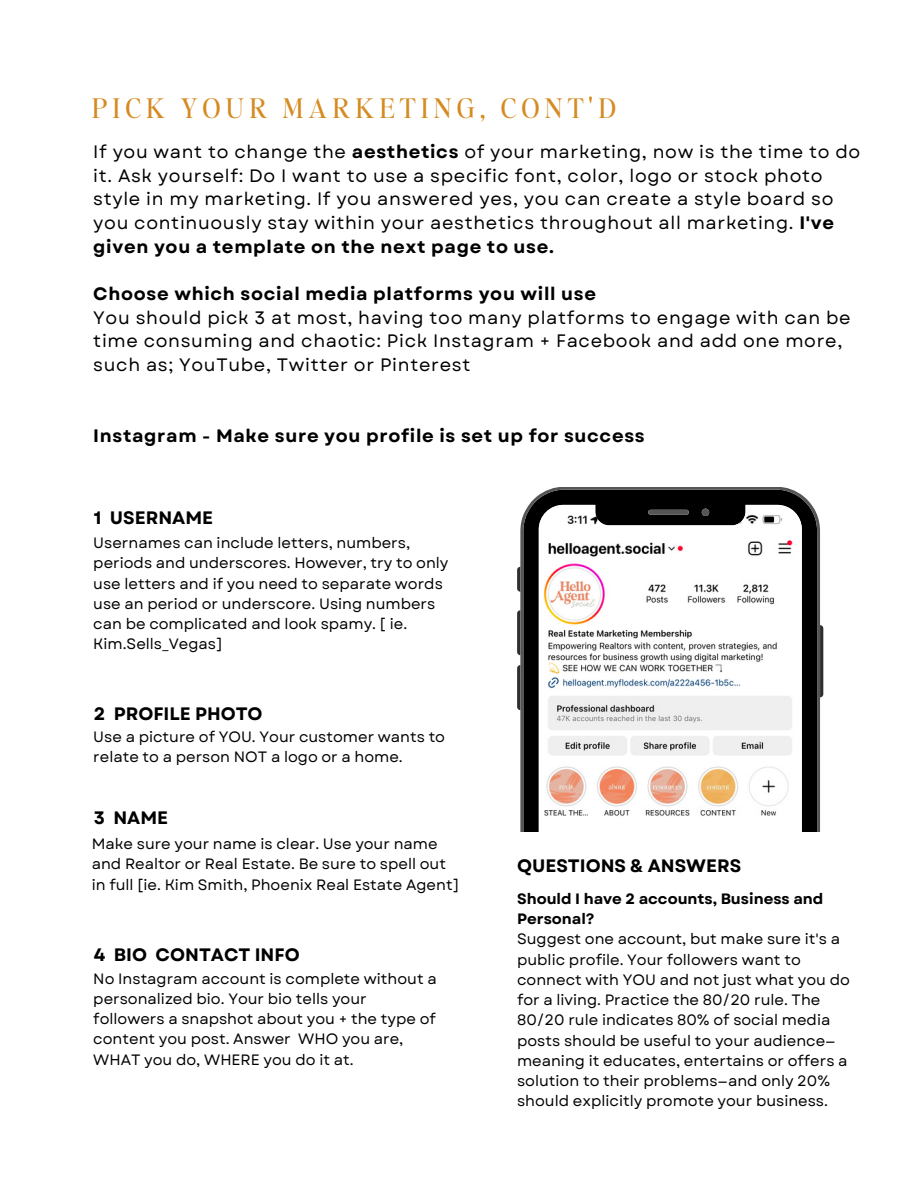
<style>
.page{position:relative;width:918px;height:1188px;background:#fff}
.page>*{position:absolute;margin:0;border:0;box-sizing:border-box;transform-origin:0 0}
.t1{font:27px "Editors Note";letter-spacing:.19em;color:#d58b21}
.t2{font:18px/23.7px "Garet";letter-spacing:.04em;color:#000}
.t3{font:700 18px "Garet";letter-spacing:.04em;color:#000}
.t4{font:700 18px "Garet";color:#000}
.t5{font:15px/20.2px "Garet";color:#000}
.t6{font:700 15px/20.2px "Garet";color:#000}
.s1{font-weight:700}
</style>
<div class="page">
<svg style="left:517px;top:567px;width:3px;height:25px"></svg>
<svg style="left:517px;top:610px;width:3px;height:45px"></svg>
<svg style="left:517px;top:665px;width:3px;height:45px"></svg>
<svg style="left:820px;top:625px;width:3px;height:72px"></svg>
<svg style="left:520px;top:487px;width:300px;height:345px"></svg>
<p class="t1" style="left:92px;top:90px;width:526px">PICK YOUR MARKETING, CONT'D</p>
<p class="t2" style="left:93px;top:140px;width:769px">If you want to change the <span class="s1">aesthetics</span> of your marketing, now is the time to do it. Ask yourself: Do I want to use a specific font, color, logo or stock photo style in my marketing. If you answered yes, you can create a style board so you continuously stay within your aesthetics throughout all marketing. <span class="s1">I've given you a template on the next page to use.</span></p>
<p class="t3" style="left:93px;top:281px;width:504px">Choose which social media platforms you will use</p>
<p class="t2" style="left:93px;top:306px;width:759px">You should pick 3 at most, having too many platforms to engage with can be time consuming and chaotic: Pick Instagram + Facebook and add one more, such as; YouTube, Twitter or Pinterest</p>
<p class="t3" style="left:93px;top:422px;width:553px">Instagram - Make sure you profile is set up for success</p>
<p class="t4" style="left:94px;top:505px;width:121px">1 USERNAME</p>
<p class="t5" style="left:93px;top:533px;width:357px">Usernames can include letters, numbers, periods and underscores. However, try to only use letters and if you need to separate words use an period or underscore. Using numbers can be complicated and look spamy. [ ie.<br>Kim.Sells_Vegas]</p>
<p class="t4" style="left:94px;top:700px;width:170px">2 PROFILE PHOTO</p>
<p class="t5" style="left:93px;top:727px;width:353px">Use a picture of YOU. Your customer wants to relate to a person NOT a logo or a home.</p>
<p class="t3" style="left:94px;top:805px;width:76px">3 NAME</p>
<p class="t5" style="left:92px;top:834px;width:369px">Make sure your name is clear. Use your name and Realtor or Real Estate. Be sure to spell out in full [ie. Kim Smith, Phoenix Real Estate Agent]</p>
<p class="t4" style="left:94px;top:941px;width:207px">4 BIO CONTACT INFO</p>
<p class="t5" style="left:93px;top:968px;width:345px">No Instagram account is complete without a personalized bio. Your bio tells your followers a snapshot about you + the type of content you post. Answer WHO you are, WHAT you do, WHERE you do it at.</p>
<p class="t4" style="left:517px;top:852px;width:226px">QUESTIONS &amp; ANSWERS</p>
<p class="t6" style="left:517px;top:889px;width:308px">Should I have 2 accounts, Business and<br>Personal?</p>
<p class="t5" style="left:517px;top:929px;width:334px">Suggest one account, but make sure it's a public profile. Your followers want to connect with YOU and not just what you do for a living. Practice the 80/20 rule. The 80/20 rule indicates 80% of social media posts should be useful to your audience— meaning it educates, entertains or offers a solution to their problems—and only 20% should explicitly promote your business.</p>
</div>
